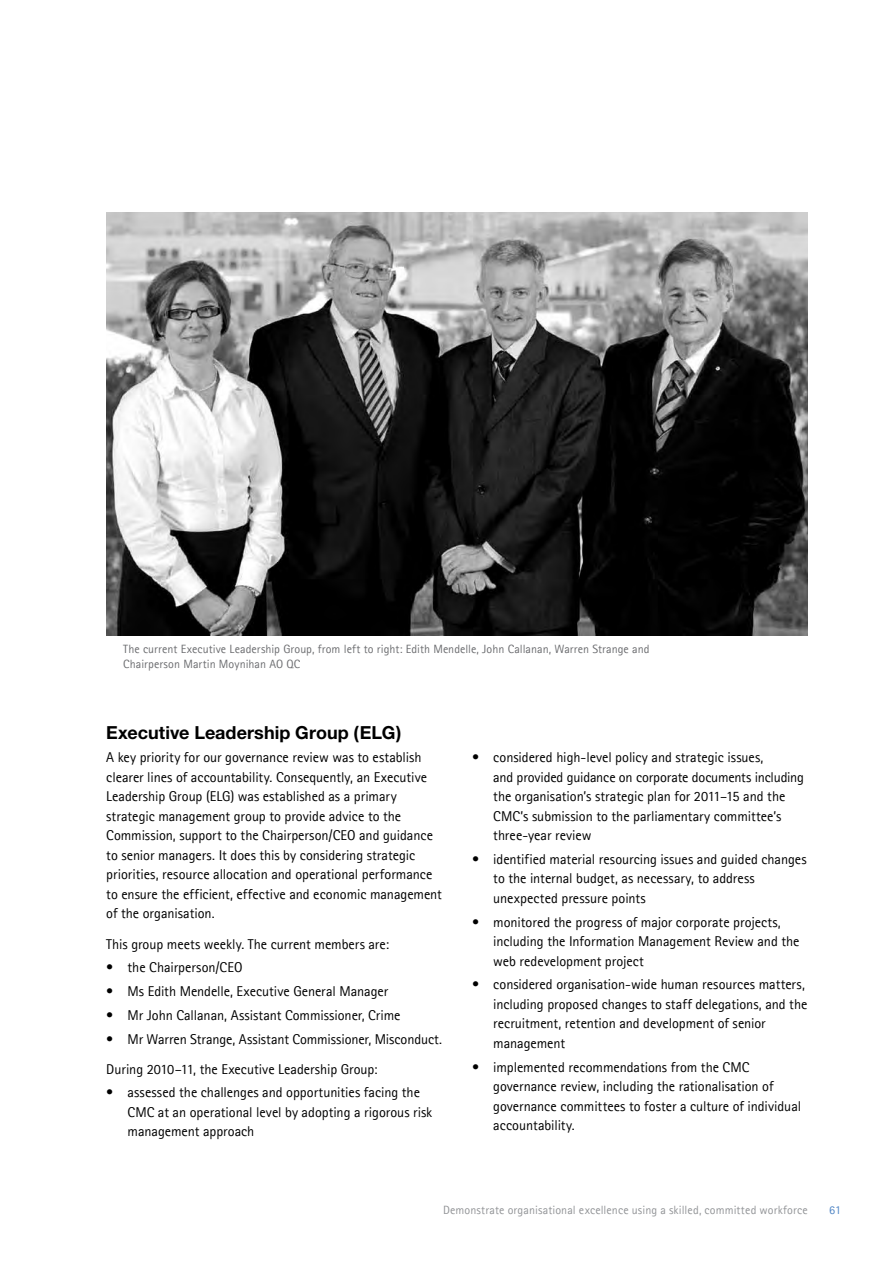
<style>
.page{position:relative;width:893px;height:1263px;background:#fff}
.page>*{position:absolute;margin:0;border:0;box-sizing:border-box;transform-origin:0 0}
.t1{font:700 18px "Helvetica Neue";color:#000}
.t2{font:14.25px/19.5px "Agfa Rotis Sans Serif";letter-spacing:-.005em;color:#000}
.t3{font:12px/15px "Agfa Rotis Sans Serif";letter-spacing:.005em;color:#6d6e71}
.t4{font:12px "Agfa Rotis Sans Serif";letter-spacing:.01em;color:#939598}
.t5{font:12px "Agfa Rotis Sans Serif";color:#4e84c4}
</style>
<div class="page">
<img style="left:106px;top:213px;width:702px;height:423px">
<p class="t3" style="left:123px;top:641px;width:528px">The current Executive Leadership Group, from left to right: Edith Mendelle, John Callanan, Warren Strange and<br>Chairperson Martin Moynihan AO QC</p>
<p class="t1" style="left:106px;top:721px;width:297px">Executive Leadership Group (ELG)</p>
<p class="t2" style="left:106px;top:748px;width:337px">A key priority for our governance review was to establish clearer lines of accountability. Consequently, an Executive Leadership Group (ELG) was established as a primary strategic management group to provide advice to the Commission, support to the Chairperson/CEO and guidance to senior managers. It does this by considering strategic priorities, resource allocation and operational performance to ensure the efficient, effective and economic management of the organisation.</p>
<p class="t2" style="left:106px;top:934px;width:284px">This group meets weekly. The current members are:</p>
<p class="t2" style="left:106px;top:957px;width:138px">• the Chairperson/CEO</p>
<p class="t2" style="left:106px;top:981px;width:283px">• Ms Edith Mendelle, Executive General Manager</p>
<p class="t2" style="left:106px;top:1005px;width:296px">• Mr John Callanan, Assistant Commissioner, Crime</p>
<p class="t2" style="left:106px;top:1023px;width:337px;line-height:30.2px">• Mr Warren Strange, Assistant Commissioner, Misconduct.<br>During 2010–11, the Executive Leadership Group:</p>
<p class="t2" style="left:128px;top:1083px;width:306px;text-indent:-21px">• assessed the challenges and opportunities facing the<br>CMC at an operational level by adopting a rigorous risk management approach</p>
<p class="t2" style="left:493px;top:747px;width:312px;text-indent:-21px">• considered high-level policy and strategic issues,<br>and provided guidance on corporate documents including the organisation’s strategic plan for 2011–15 and the CMC’s submission to the parliamentary committee’s three-year review</p>
<p class="t2" style="left:493px;top:849px;width:315px;text-indent:-21px">• identified material resourcing issues and guided changes to the internal budget, as necessary, to address unexpected pressure points</p>
<p class="t2" style="left:493px;top:912px;width:308px;text-indent:-21px">• monitored the progress of major corporate projects, including the Information Management Review and the web redevelopment project</p>
<p class="t2" style="left:493px;top:974px;width:316px;text-indent:-21px">• considered organisation-wide human resources matters, including proposed changes to staff delegations, and the recruitment, retention and development of senior management</p>
<p class="t2" style="left:493px;top:1057px;width:309px;text-indent:-21px">• implemented recommendations from the CMC governance review, including the rationalisation of governance committees to foster a culture of individual accountability.</p>
<p class="t4" style="left:443px;top:1203px;width:366px">Demonstrate organisational excellence using a skilled, committed workforce</p>
<p class="t5" style="left:829px;top:1203px;width:13px">61</p>
</div>
